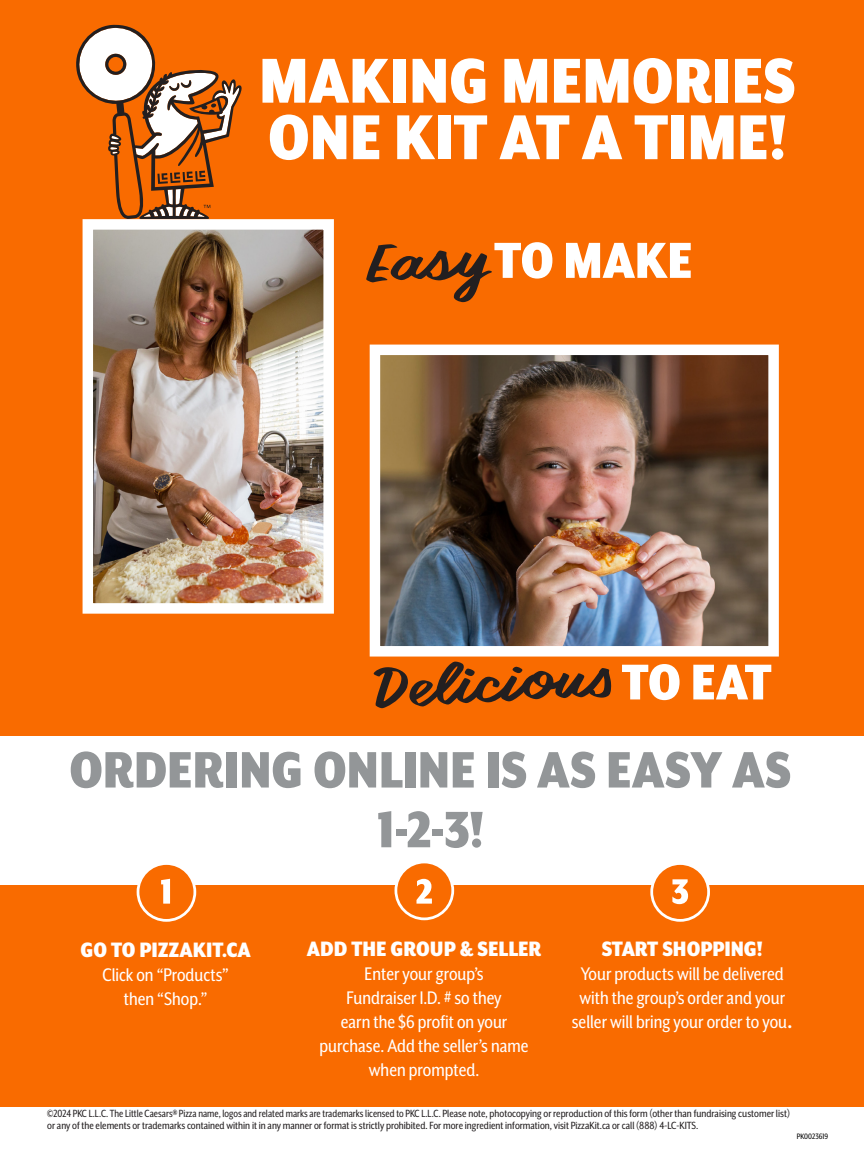
<style>
.page{position:relative;width:864px;height:1161px;background:#fff}
.page>*{position:absolute;margin:0;border:0;box-sizing:border-box;transform-origin:0 0}
.t1{font:900 73.05px/56.6px "Mr Eaves XL San Nar OT";color:#fff}
.t2{font:900 58.95px/59.7px "Mr Eaves XL San Nar OT";letter-spacing:-.005em;color:#939698;text-align:center}
.t3{font:900 58.35px "Mr Eaves XL San Nar OT";letter-spacing:-.005em;color:#fff}
.t4{font:900 57.9px "Mr Eaves XL San Nar OT";color:#fff}
.Kit_Header{font:57.15px "LC Script";color:#231f20}
.Kit_Header-2{font:56.7px "LC Script";color:#231f20}
.t5{font:900 24px "Mr Eaves XL San Nar OT";color:#fff}
.Makes_Text{font:21px/24px "Mr Eaves XL San Nar OT";color:#fff;text-align:center}
.t6{font:12px/12px "Mr Eaves XL San Nar OT";color:#231f20;scale:.95 1}
.t7{font:9px "Mr Eaves XL San Nar OT";color:#000}
.s1{font-size:30px}
</style>
<div class="page">
<div style="left:0;top:0;width:864px;height:735px;background:#f96b00"></div>
<div style="left:0;top:886px;width:864px;height:221px;background:#f96b00"></div>
<div style="left:138px;top:864px;width:57px;height:56px;background:#f96b00;border-radius:50%"></div>
<div style="left:137px;top:862px;width:59px;height:60px;border:3px solid #fff;border-radius:50%"></div>
<svg style="left:161px;top:879px;width:9px;height:25px"></svg>
<div style="left:396px;top:862px;width:57px;height:57px;background:#f96b00;border-radius:50%"></div>
<div style="left:395px;top:861px;width:59px;height:59px;border:3px solid #fff;border-radius:50%"></div>
<div style="left:652px;top:864px;width:57px;height:56px;background:#f96b00;border-radius:50%"></div>
<div style="left:650px;top:862px;width:60px;height:60px;border:3px solid #fff;border-radius:50%"></div>
<svg style="left:416px;top:879px;width:16px;height:25px"></svg>
<svg style="left:672px;top:879px;width:16px;height:25px"></svg>
<img style="left:381px;top:356px;width:387px;height:290px">
<div style="left:370px;top:345px;width:409px;height:312px;border:10px solid #fff"></div>
<img style="left:94px;top:230px;width:229px;height:373px">
<div style="left:83px;top:219px;width:251px;height:395px;border:10px solid #fff"></div>
<svg style="left:76px;top:25px;width:166px;height:194px"></svg>
<p class="t1" style="left:259px;top:52px;width:538px">MAKING MEMORIES<br>ONE KIT AT A TIME!</p>
<p class="Kit_Header" style="left:362px;top:229px;width:129px;rotate:-3deg">Easy</p>
<p class="t3" style="left:494px;top:231px;width:200px">TO MAKE</p>
<p class="Kit_Header-2" style="left:366px;top:655px;width:251px;rotate:-3deg">Delicious</p>
<p class="t4" style="left:622px;top:653px;width:151px">TO EAT</p>
<p class="t2" style="left:69px;top:740px;width:723px">ORDERING ONLINE IS AS EASY AS<br>1-2-3!</p>
<p class="t5" style="left:80px;top:938px;width:172px">GO TO PIZZAKIT.CA</p>
<p class="Makes_Text" style="left:102px;top:963px;width:128px">Click on “Products”</p>
<p class="Makes_Text" style="left:124px;top:987px;width:85px">then “Shop.”</p>
<p class="t5" style="left:307px;top:937px;width:236px">ADD THE GROUP &amp; SELLER</p>
<p class="Makes_Text" style="left:365px;top:962px;width:120px">Enter your group’s</p>
<p class="Makes_Text" style="left:346px;top:986px;width:157px">Fundraiser I.D. # so they</p>
<p class="Makes_Text" style="left:341px;top:1010px;width:168px">earn the $6 profit on your</p>
<p class="Makes_Text" style="left:320px;top:1034px;width:210px">purchase. Add the seller’s name when prompted.</p>
<p class="t5" style="left:602px;top:937px;width:163px">START SHOPPING!</p>
<p class="Makes_Text" style="left:572px;top:962px;width:222px">Your products will be delivered with the group’s order and your seller will bring your order to you<span class="s1">.</span></p>
<p class="t6" style="left:47px;top:1107px;width:783px">©2024 PKC L.L.C. The Little Caesars® Pizza name, logos and related marks are trademarks licensed to PKC L.L.C. Please note, photocopying or reproduction of this form (other than fundraising customer list) or any of the elements or trademarks contained within it in any manner or format is strictly prohibited. For more ingredient information, visit PizzaKit.ca or call (888) 4-LC-KITS.</p>
<p class="t7" style="left:797px;top:1132px;width:33px">PK0023619</p>
</div>
